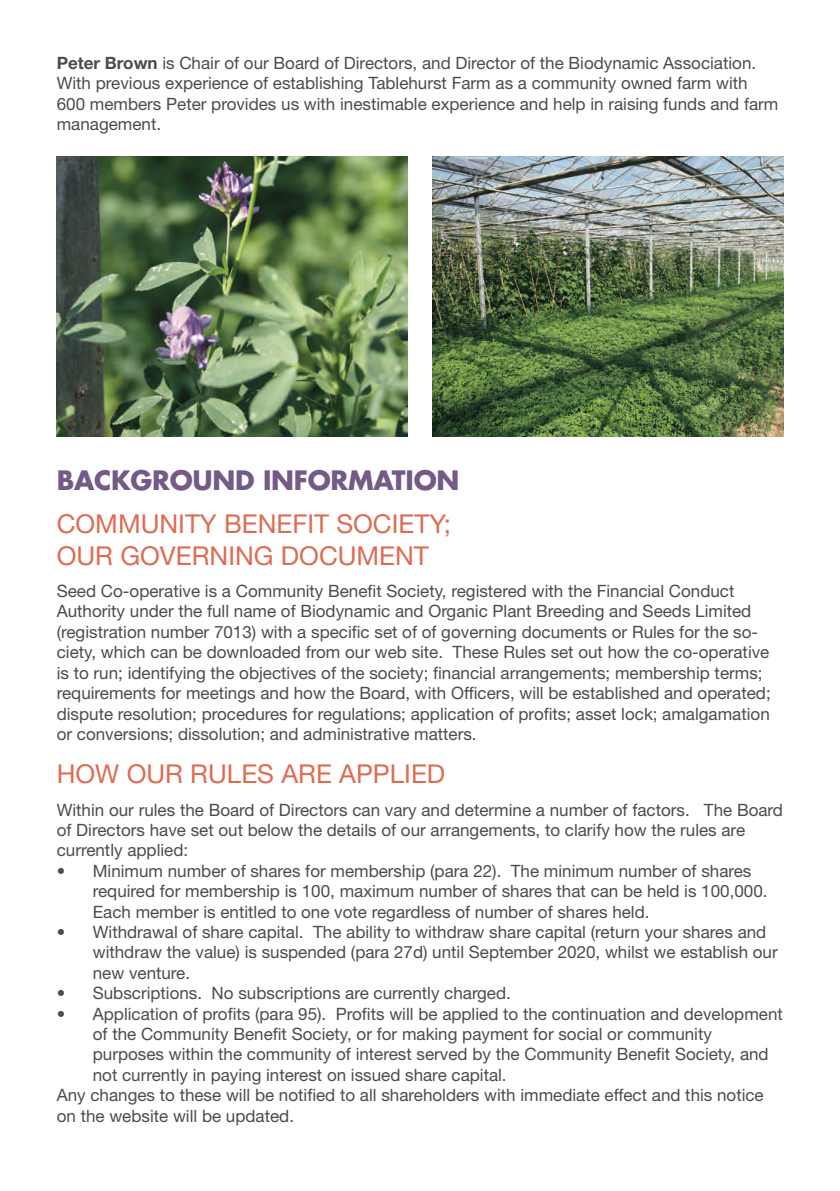
<style>
.page{position:relative;width:840px;height:1191px;background:#fff}
.page>*{position:absolute;margin:0;border:0;box-sizing:border-box;transform-origin:0 0}
.t1{font:26px/31.2px "Helvetica Neue LT Std";color:#dd6c53}
.t2{font:700 26px "Futura LT";letter-spacing:-.01em;color:#755a88}
.t3{font:17px/20.4px "Helvetica Neue LT Std";color:#4b4c4d}
.s1{font-weight:700}
</style>
<div class="page">
<img style="left:57px;top:157px;width:351px;height:280px">
<img style="left:432px;top:157px;width:350px;height:280px">
<p class="t3" style="left:57px;top:52px;width:722px"><span class="s1">Peter Brown</span> is Chair of our Board of Directors, and Director of the Biodynamic Association.<br>With previous experience of establishing Tablehurst Farm as a community owned farm with 600 members Peter provides us with inestimable experience and help in raising funds and farm management.</p>
<h1 class="t2" style="left:57px;top:463px;width:404px">BACKGROUND INFORMATION</h1>
<h1 class="t1" style="left:57px;top:508px;width:395px">COMMUNITY BENEFIT SOCIETY;<br>OUR GOVERNING DOCUMENT</h1>
<p class="t3" style="left:57px;top:580px;width:715px">Seed Co-operative is a Community Benefit Society, registered with the Financial Conduct Authority under the full name of Biodynamic and Organic Plant Breeding and Seeds Limited (registration number 7013) with a specific set of of governing documents or Rules for the so&shy;ciety, which can be downloaded from our web site. These Rules set out how the co-operative is to run; identifying the objectives of the society; financial arrangements; membership terms; requirements for meetings and how the Board, with Officers, will be established and operated; dispute resolution; procedures for regulations; application of profits; asset lock; amalgamation or conversions; dissolution; and administrative matters.</p>
<h1 class="t1" style="left:57px;top:758px;width:390px">HOW OUR RULES ARE APPLIED</h1>
<p class="t3" style="left:57px;top:799px;width:727px">Within our rules the Board of Directors can vary and determine a number of factors. The Board</p>
<p class="t3" style="left:57px;top:819px;width:689px">of Directors have set out below the details of our arrangements, to clarify how the rules are</p>
<p class="t3" style="left:57px;top:840px;width:133px">currently applied:</p>
<p class="t3" style="left:93px;top:860px;width:659px">Minimum number of shares for membership (para 22). The minimum number of shares</p>
<p class="t3" style="left:93px;top:880px;width:676px">required for membership is 100, maximum number of shares that can be held is 100,000.</p>
<p class="t3" style="left:93px;top:901px;width:558px">Each member is entitled to one vote regardless of number of shares held.</p>
<p class="t3" style="left:93px;top:921px;width:674px">Withdrawal of share capital. The ability to withdraw share capital (return your shares and</p>
<p class="t3" style="left:93px;top:942px;width:686px">withdraw the value) is suspended (para 27d) until September 2020, whilst we establish our</p>
<p class="t3" style="left:93px;top:962px;width:99px">new venture.</p>
<p class="t3" style="left:93px;top:982px;width:419px">Subscriptions. No subscriptions are currently charged.</p>
<p class="t3" style="left:93px;top:1003px;width:691px">Application of profits (para 95). Profits will be applied to the continuation and development</p>
<p class="t3" style="left:93px;top:1023px;width:620px">of the Community Benefit Society, or for making payment for social or community</p>
<p class="t3" style="left:93px;top:1044px;width:677px">purposes within the community of interest served by the Community Benefit Society, and</p>
<p class="t3" style="left:93px;top:1064px;width:415px">not currently in paying interest on issued share capital.</p>
<p class="t3" style="left:57px;top:1084px;width:708px">Any changes to these will be notified to all shareholders with immediate effect and this notice</p>
<p class="t3" style="left:57px;top:1105px;width:239px">on the website will be updated.</p>
</div>
